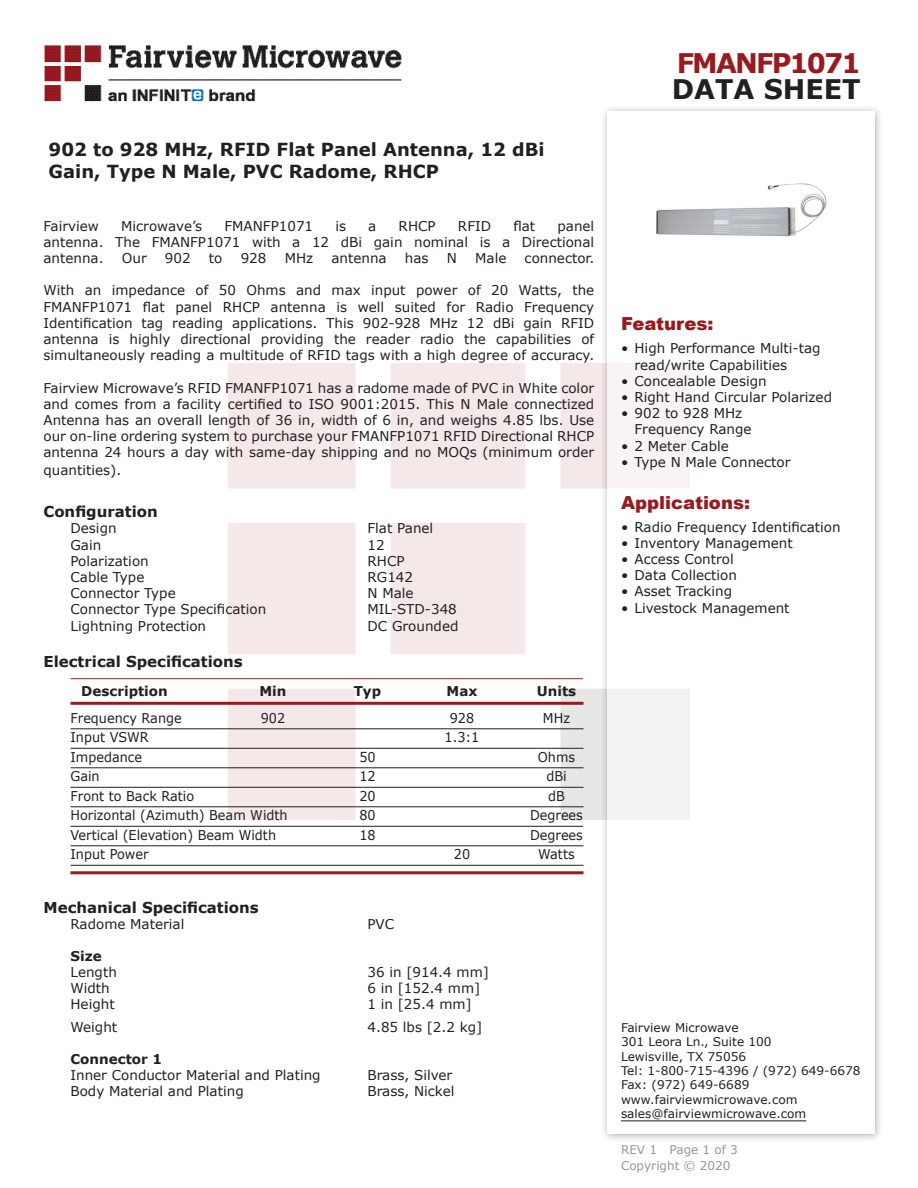
<style>
.page{position:relative;width:918px;height:1188px;background:#fff}
.page>*{position:absolute;margin:0;border:0;box-sizing:border-box;transform-origin:0 0}
.FM{font:700 27px "Verdana";letter-spacing:-.07em;color:#981a1e}
.t1{font:700 27px "Verdana";color:#231f20}
.Web_Description_Para{font:700 18px/21.6px "Verdana";color:#231f20}
.Applications_Header{font:900 18px "Arial";color:#981a1e}
.Head1{font:700 15px "Verdana";color:#231f20}
.MarketingDescription{font:13.5px/16.2px "Verdana";color:#231f20;text-align:justify}
.Specs_Para{font:13.5px "Verdana";color:#231f20}
.Table-Body{font:13.5px "Verdana";color:#231f20;scale:.95 1}
.Table-Header{font:700 13.5px "Verdana";color:#231f20}
.Head2{font:700 13.5px "Verdana";color:#231f20}
.FM_Info{font:12px "Verdana";color:#231f20}
.REV_Info{font:12px "Verdana";color:#939598}
</style>
<div class="page">
<img style="left:228px;top:364px;width:372px;height:456px">
<img style="left:44px;top:45px;width:358px;height:57px">
<hr style="left:70px;top:678px;width:513px;height:1px;background:#981a1e">
<hr style="left:70px;top:702px;width:514px;height:3px;background:#981a1e">
<hr style="left:70px;top:729px;width:514px;height:1px;background:#231f20">
<hr style="left:70px;top:748px;width:514px;height:1px;background:#231f20">
<hr style="left:70px;top:768px;width:514px;height:1px;background:#231f20">
<hr style="left:70px;top:787px;width:514px;height:1px;background:#231f20">
<hr style="left:70px;top:807px;width:514px;height:1px;background:#231f20">
<hr style="left:70px;top:826px;width:513px;height:1px;background:#231f20">
<hr style="left:70px;top:846px;width:514px;height:1px;background:#231f20">
<hr style="left:70px;top:865px;width:514px;height:1px;background:#231f20">
<hr style="left:70px;top:871px;width:514px;height:3px;background:#981a1e">
<div style="left:600px;top:104px;width:284px;height:1039px;background:#231f20;opacity:.75"></div>
<div style="left:608px;top:111px;width:267px;height:1023px;background:#fff"></div>
<hr style="left:621px;top:1120px;width:185px;height:1px;background:#231f20">
<img style="left:656px;top:183px;width:171px;height:54px">
<p class="Web_Description_Para" style="left:49px;top:139px;width:498px">902 to 928 MHz, RFID Flat Panel Antenna, 12 dBi<br>Gain, Type N Male, PVC Radome, RHCP</p>
<p class="MarketingDescription" style="left:44px;top:217px;width:57px">Fairview</p>
<p class="MarketingDescription" style="left:121px;top:217px;width:83px">Microwave’s</p>
<p class="MarketingDescription" style="left:224px;top:217px;width:90px">FMANFP1071</p>
<p class="MarketingDescription" style="left:335px;top:217px;width:12px">is</p>
<p class="MarketingDescription" style="left:368px;top:217px;width:10px">a</p>
<p class="MarketingDescription" style="left:399px;top:217px;width:39px">RHCP</p>
<p class="MarketingDescription" style="left:458px;top:217px;width:35px">RFID</p>
<p class="MarketingDescription" style="left:513px;top:217px;width:23px">flat</p>
<p class="MarketingDescription" style="left:44px;top:217px;width:552px;text-indent:514px">panel antenna. The FMANFP1071 with a 12 dBi gain nominal is a Directional antenna.</p>
<p class="MarketingDescription" style="left:122px;top:250px;width:26px">Our</p>
<p class="MarketingDescription" style="left:165px;top:250px;width:27px">902</p>
<p class="MarketingDescription" style="left:209px;top:250px;width:15px">to</p>
<p class="MarketingDescription" style="left:241px;top:250px;width:27px">928</p>
<p class="MarketingDescription" style="left:285px;top:250px;width:30px">MHz</p>
<p class="MarketingDescription" style="left:332px;top:250px;width:57px">antenna</p>
<p class="MarketingDescription" style="left:405px;top:250px;width:25px">has</p>
<p class="MarketingDescription" style="left:447px;top:250px;width:12px">N</p>
<p class="MarketingDescription" style="left:475px;top:250px;width:33px">Male</p>
<p class="MarketingDescription" style="left:525px;top:250px;width:71px">connector.</p>
<p class="MarketingDescription" style="left:44px;top:282px;width:552px">With an impedance of 50 Ohms and max input power of 20 Watts, the FMANFP1071 flat panel RHCP antenna is well suited for Radio Frequency Identification tag reading applications. This 902-928 MHz 12 dBi gain RFID antenna is highly directional providing the reader radio the capabilities of simultaneously reading a multitude of RFID tags with a high degree of accuracy.</p>
<p class="MarketingDescription" style="left:44px;top:379px;width:552px">Fairview Microwave’s RFID FMANFP1071 has a radome made of PVC in White color and comes from a facility certified to ISO 9001:2015. This N Male connectized Antenna has an overall length of 36 in, width of 6 in, and weighs 4.85 lbs. Use our on-line ordering system to purchase your FMANFP1071 RFID Directional RHCP antenna 24 hours a day with same-day shipping and no MOQs (minimum order quantities).</p>
<p class="Head1" style="left:44px;top:501px;width:116px">Configuration</p>
<p class="Specs_Para" style="left:70px;top:519px;width:48px">Design</p>
<p class="Specs_Para" style="left:368px;top:519px;width:67px">Flat Panel</p>
<p class="Specs_Para" style="left:70px;top:536px;width:32px">Gain</p>
<p class="Specs_Para" style="left:368px;top:536px;width:19px">12</p>
<p class="Specs_Para" style="left:70px;top:552px;width:80px">Polarization</p>
<p class="Specs_Para" style="left:368px;top:552px;width:39px">RHCP</p>
<p class="Specs_Para" style="left:70px;top:568px;width:75px">Cable Type</p>
<p class="Specs_Para" style="left:368px;top:568px;width:47px">RG142</p>
<p class="Specs_Para" style="left:70px;top:584px;width:107px">Connector Type</p>
<p class="Specs_Para" style="left:368px;top:584px;width:48px">N Male</p>
<p class="Specs_Para" style="left:70px;top:600px;width:197px">Connector Type Specification</p>
<p class="Specs_Para" style="left:368px;top:600px;width:91px">MIL-STD-348</p>
<p class="Specs_Para" style="left:70px;top:617px;width:137px">Lightning Protection</p>
<p class="Specs_Para" style="left:368px;top:617px;width:92px">DC Grounded</p>
<p class="Head1" style="left:44px;top:651px;width:201px">Electrical Specifications</p>
<p class="Table-Header" style="left:81px;top:681px;width:88px">Description</p>
<p class="Table-Header" style="left:259px;top:681px;width:29px">Min</p>
<p class="Table-Header" style="left:354px;top:681px;width:29px">Typ</p>
<p class="Table-Header" style="left:447px;top:681px;width:32px">Max</p>
<p class="Table-Header" style="left:537px;top:681px;width:41px">Units</p>
<p class="Table-Body" style="left:70px;top:709px;width:119px">Frequency Range</p>
<p class="Table-Body" style="left:261px;top:709px;width:27px">902</p>
<p class="Table-Body" style="left:450px;top:709px;width:27px">928</p>
<p class="Table-Body" style="left:543px;top:709px;width:30px">MHz</p>
<p class="Table-Body" style="left:70px;top:728px;width:84px">Input VSWR</p>
<p class="Table-Body" style="left:445px;top:728px;width:38px">1.3:1</p>
<p class="Table-Body" style="left:70px;top:748px;width:77px">Impedance</p>
<p class="Table-Body" style="left:359px;top:748px;width:19px">50</p>
<p class="Table-Body" style="left:538px;top:748px;width:41px">Ohms</p>
<p class="Table-Body" style="left:70px;top:767px;width:32px">Gain</p>
<p class="Table-Body" style="left:359px;top:767px;width:19px">12</p>
<p class="Table-Body" style="left:546px;top:767px;width:23px">dBi</p>
<p class="Table-Body" style="left:70px;top:787px;width:132px">Front to Back Ratio</p>
<p class="Table-Body" style="left:359px;top:787px;width:19px">20</p>
<p class="Table-Body" style="left:548px;top:787px;width:19px">dB</p>
<p class="Table-Body" style="left:70px;top:806px;width:230px">Horizontal (Azimuth) Beam Width</p>
<p class="Table-Body" style="left:359px;top:806px;width:19px">80</p>
<p class="Table-Body" style="left:530px;top:806px;width:57px">Degrees</p>
<p class="Table-Body" style="left:70px;top:826px;width:218px">Vertical (Elevation) Beam Width</p>
<p class="Table-Body" style="left:359px;top:826px;width:19px">18</p>
<p class="Table-Body" style="left:530px;top:826px;width:57px">Degrees</p>
<p class="Table-Body" style="left:70px;top:845px;width:84px">Input Power</p>
<p class="Table-Body" style="left:454px;top:845px;width:19px">20</p>
<p class="Table-Body" style="left:538px;top:845px;width:40px">Watts</p>
<p class="Head1" style="left:44px;top:897px;width:217px">Mechanical Specifications</p>
<p class="Specs_Para" style="left:70px;top:915px;width:115px">Radome Material</p>
<p class="Specs_Para" style="left:368px;top:915px;width:28px">PVC</p>
<p class="Head2" style="left:70px;top:946px;width:33px">Size</p>
<p class="Specs_Para" style="left:70px;top:963px;width:48px">Length</p>
<p class="Specs_Para" style="left:368px;top:963px;width:123px">36 in [914.4 mm]</p>
<p class="Specs_Para" style="left:70px;top:979px;width:41px">Width</p>
<p class="Specs_Para" style="left:368px;top:979px;width:114px">6 in [152.4 mm]</p>
<p class="Specs_Para" style="left:70px;top:995px;width:46px">Height</p>
<p class="Specs_Para" style="left:368px;top:995px;width:106px">1 in [25.4 mm]</p>
<p class="Specs_Para" style="left:70px;top:1018px;width:48px">Weight</p>
<p class="Specs_Para" style="left:368px;top:1018px;width:116px">4.85 lbs [2.2 kg]</p>
<p class="Head2" style="left:70px;top:1049px;width:93px">Connector 1</p>
<p class="Specs_Para" style="left:70px;top:1066px;width:252px">Inner Conductor Material and Plating</p>
<p class="Specs_Para" style="left:368px;top:1066px;width:86px">Brass, Silver</p>
<p class="Specs_Para" style="left:70px;top:1082px;width:175px">Body Material and Plating</p>
<p class="Specs_Para" style="left:368px;top:1082px;width:89px">Brass, Nickel</p>
<p class="FM" style="left:677px;top:44px;width:186px">FMANFP1071</p>
<p class="t1" style="left:672px;top:70px;width:191px">DATA SHEET</p>
<p class="Applications_Header" style="left:621px;top:311px;width:94px">Features:</p>
<p class="MarketingDescription" style="left:634px;top:340px;width:188px;text-indent:-14px">• High Performance Multi-tag read/write Capabilities</p>
<p class="MarketingDescription" style="left:621px;top:373px;width:147px">• Concealable Design</p>
<p class="MarketingDescription" style="left:621px;top:389px;width:213px">• Right Hand Circular Polarized</p>
<p class="MarketingDescription" style="left:634px;top:405px;width:119px;text-indent:-14px">• 902 to 928 MHz<br>Frequency Range</p>
<p class="MarketingDescription" style="left:621px;top:437px;width:109px">• 2 Meter Cable</p>
<p class="MarketingDescription" style="left:621px;top:454px;width:171px">• Type N Male Connector</p>
<p class="Applications_Header" style="left:621px;top:489px;width:131px">Applications:</p>
<p class="MarketingDescription" style="left:621px;top:518px;width:221px">• Radio Frequency Identification</p>
<p class="MarketingDescription" style="left:621px;top:535px;width:173px">• Inventory Management</p>
<p class="MarketingDescription" style="left:621px;top:551px;width:114px">• Access Control</p>
<p class="MarketingDescription" style="left:621px;top:567px;width:118px">• Data Collection</p>
<p class="MarketingDescription" style="left:621px;top:583px;width:113px">• Asset Tracking</p>
<p class="MarketingDescription" style="left:621px;top:599px;width:170px">• Livestock Management</p>
<p class="FM_Info" style="left:621px;top:1019px;width:119px">Fairview Microwave</p>
<p class="FM_Info" style="left:621px;top:1034px;width:152px">301 Leora Ln., Suite 100</p>
<p class="FM_Info" style="left:621px;top:1048px;width:127px">Lewisville, TX 75056</p>
<p class="FM_Info" style="left:621px;top:1062px;width:241px">Tel: 1-800-715-4396 / (972) 649-6678</p>
<p class="FM_Info" style="left:621px;top:1077px;width:130px">Fax: (972) 649-6689</p>
<p class="FM_Info" style="left:621px;top:1091px;width:178px">www.fairviewmicrowave.com</p>
<p class="FM_Info" style="left:621px;top:1106px;width:187px">sales@fairviewmicrowave.com</p>
<p class="REV_Info" style="left:621px;top:1141px;width:118px">REV 1 Page 1 of 3</p>
<p class="REV_Info" style="left:621px;top:1157px;width:111px">Copyright © 2020</p>
</div>
